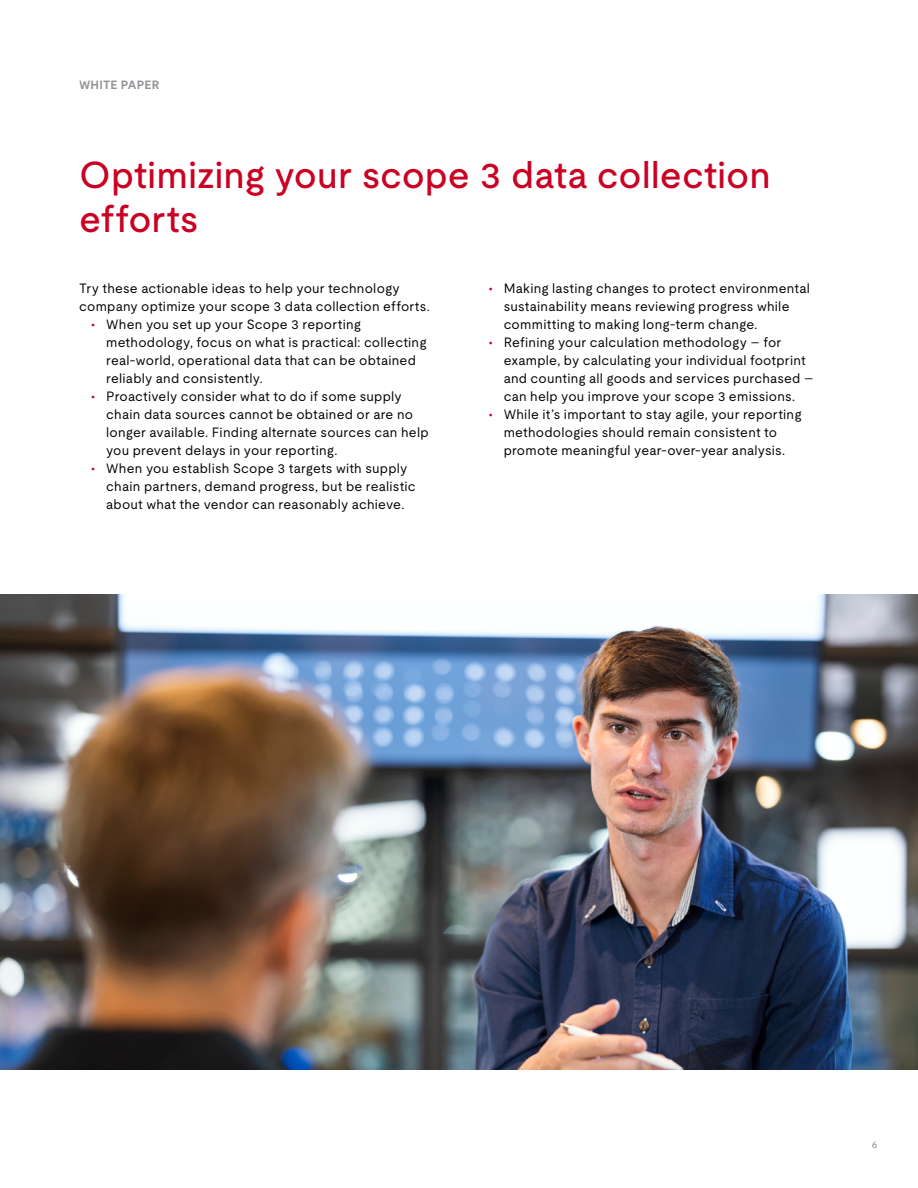
<style>
.page{position:relative;width:918px;height:1188px;background:#fff}
.page>*{position:absolute;margin:0;border:0;box-sizing:border-box;transform-origin:0 0}
.t1{font:500 37.5px/43.5px "UL Moderat";color:#ca0123}
.t2{font:13.5px/18px "UL Moderat";letter-spacing:.015em;color:#000}
.t3{font:700 12px "UL Moderat";letter-spacing:.015em;color:#939598}
.t4{font:10.5px "UL Moderat";color:#939598}
.s1{color:#ca0123}
</style>
<div class="page">
<img style="left:0;top:594px;width:918px;height:475px">
<p class="t3" style="left:79px;top:75px;width:82px">WHITE PAPER</p>
<h1 class="t1" style="left:79px;top:153px;width:693px">Optimizing your scope 3 data collection efforts</h1>
<p class="t2" style="left:79px;top:279px;width:352px">Try these actionable ideas to help your technology company optimize your scope 3 data collection efforts.</p>
<p class="t2" style="left:106px;top:315px;width:322px;text-indent:-15px"><span class="s1">•</span> When you set up your Scope 3 reporting methodology, focus on what is practical: collecting real-world, operational data that can be obtained reliably and consistently.</p>
<p class="t2" style="left:106px;top:387px;width:324px;text-indent:-15px"><span class="s1">•</span> Proactively consider what to do if some supply chain data sources cannot be obtained or are no longer available. Finding alternate sources can help you prevent delays in your reporting.</p>
<p class="t2" style="left:106px;top:459px;width:311px;text-indent:-15px"><span class="s1">•</span> When you establish Scope 3 targets with supply chain partners, demand progress, but be realistic about what the vendor can reasonably achieve.</p>
<p class="t2" style="left:504px;top:279px;width:308px;text-indent:-15px"><span class="s1">•</span> Making lasting changes to protect environmental sustainability means reviewing progress while committing to making long-term change.</p>
<p class="t2" style="left:504px;top:333px;width:311px;text-indent:-15px"><span class="s1">•</span> Refining your calculation methodology – for example, by calculating your individual footprint and counting all goods and services purchased – can help you improve your scope 3 emissions.</p>
<p class="t2" style="left:504px;top:405px;width:299px;text-indent:-15px"><span class="s1">•</span> While it’s important to stay agile, your reporting methodologies should remain consistent to promote meaningful year-over-year analysis.</p>
<p class="t4" style="left:872px;top:1136px;width:7px">6</p>
</div>
